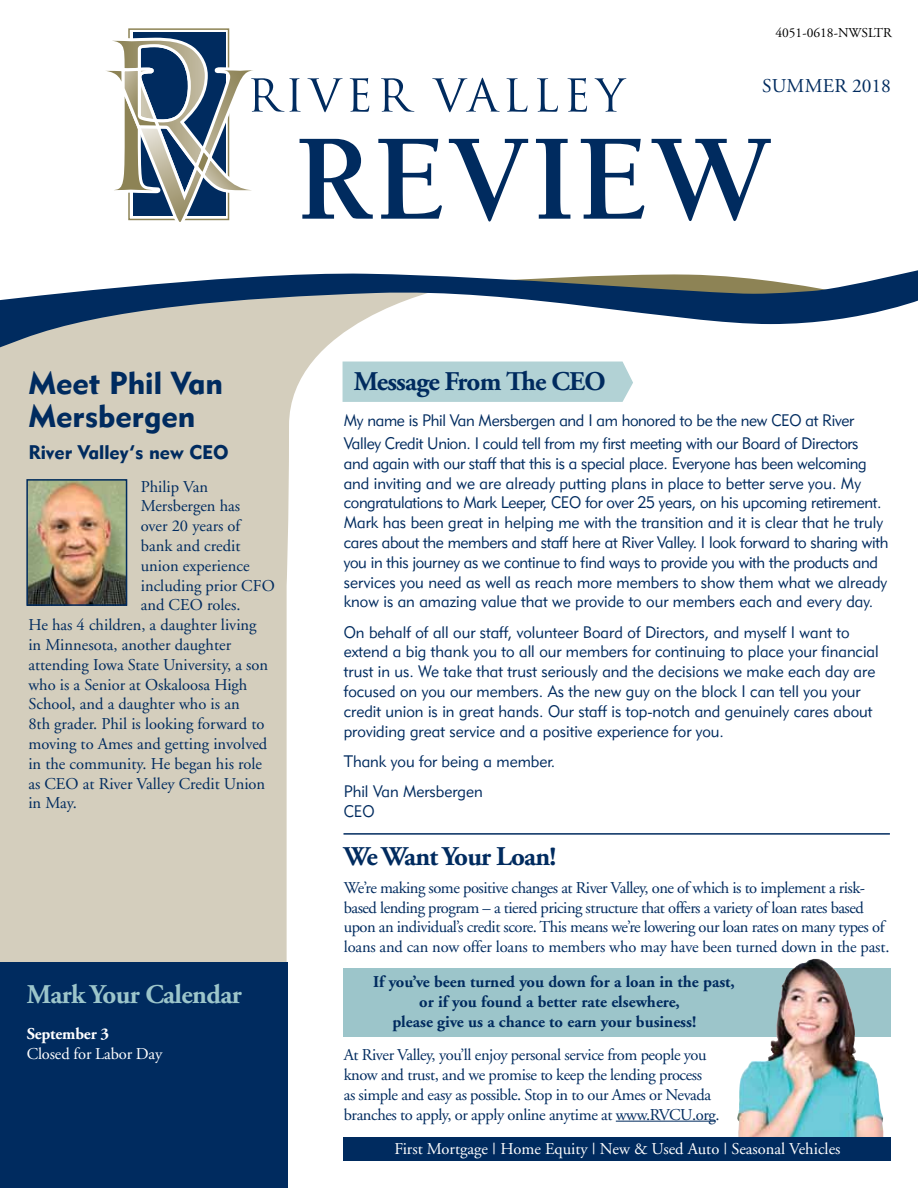
<style>
.page{position:relative;width:918px;height:1188px;background:#fff}
.page>*{position:absolute;margin:0;border:0;box-sizing:border-box;transform-origin:0 0}
.t1{font:31.5px/33px "Geometric 415 BT Black A";color:#002b5f}
.t2{font:700 27px "Adobe Garamond Pro";letter-spacing:-.03em;color:#002b5f}
.t3{font:700 27px "Adobe Garamond Pro";letter-spacing:-.02em;color:#9cc5ca}
.t4{font:19.5px "Geometric 415 BT Black A";color:#002b5f}
.t5{font:19.5px "Adobe Garamond Pro";letter-spacing:.015em;color:#002b5f}
.t6{font:16.5px/19.8px "Geometric 415 BT Lite A";color:#002b5f;scale:.95 1}
.t7{font:16.5px/19.8px "Adobe Garamond";letter-spacing:-.02em;color:#002b5f}
.t8{font:16.5px "Adobe Garamond";color:#002b5f}
.t9{font:16.5px/22.5px "Geometric 415 BT Lite A";letter-spacing:-.02em;color:#002b5f;scale:.95 1}
.t10{font:700 16.5px "Adobe Garamond";color:#002b5f}
.t11{font:16.5px "Adobe Garamond";color:#fff}
.t12{font:16.5px "Adobe Garamond Pro";letter-spacing:-.01em;color:#fff}
.t13{font:700 16.5px "Adobe Garamond Pro";letter-spacing:-.01em;color:#fff}
.t14{font:13.5px "Adobe Garamond Pro";color:#000}
</style>
<div class="page">
<div style="left:343px;top:968px;width:548px;height:69px;background:#9cc5ca"></div>
<svg style="left:0;top:372px;width:344px;height:816px;fill:#d4cebd"></svg>
<svg style="left:0;top:270px;width:918px;height:102px"></svg>
<div style="left:133px;top:32px;width:92px;height:184px;background:#002b5f"></div>
<svg style="left:537px;top:78px;width:21px;height:34px"></svg>
<svg style="left:568px;top:78px;width:19px;height:34px"></svg>
<svg style="left:595px;top:78px;width:31px;height:34px"></svg>
<svg style="left:106px;top:36px;width:422px;height:186px"></svg>
<svg style="left:536px;top:139px;width:34px;height:80px"></svg>
<svg style="left:581px;top:139px;width:63px;height:80px"></svg>
<svg style="left:652px;top:139px;width:119px;height:82px"></svg>
<div style="left:0;top:962px;width:287px;height:226px;background:#002b5f"></div>
<img style="left:29px;top:482px;width:95px;height:121px">
<div style="left:26px;top:479px;width:101px;height:127px;border:2px solid #002b5f"></div>
<hr style="left:344px;top:833px;width:546px;height:2px;background:#002b5f">
<svg style="left:329px;top:334px;width:304px;height:115px"></svg>
<img style="left:737px;top:959px;width:77px;height:175px">
<div style="left:343px;top:1137px;width:548px;height:24px;background:#002b5f"></div>
<hr style="left:616px;top:1121px;width:99px;height:1px;background:#002b5f">
<p class="t14" style="left:775px;top:24px;width:118px">4051-0618-NWSLTR</p>
<p class="t5" style="left:762px;top:74px;width:130px">SUMMER 2018</p>
<h1 class="t1" style="left:28px;top:366px;width:196px">Meet Phil Van<br>Mersbergen</h1>
<p class="t4" style="left:28px;top:440px;width:202px">River Valley’s new CEO</p>
<p class="t8" style="left:141px;top:478px;width:69px">Philip Van</p>
<p class="t8" style="left:141px;top:497px;width:101px">Mersbergen has</p>
<p class="t8" style="left:141px;top:517px;width:101px">over 20 years of</p>
<p class="t8" style="left:141px;top:537px;width:101px">bank and credit</p>
<p class="t8" style="left:141px;top:557px;width:110px">union experience</p>
<p class="t8" style="left:141px;top:577px;width:135px">including prior CFO</p>
<p class="t8" style="left:141px;top:596px;width:101px">and CEO roles.</p>
<p class="t8" style="left:28px;top:616px;width:230px">He has 4 children, a daughter living</p>
<p class="t8" style="left:28px;top:636px;width:204px">in Minnesota, another daughter</p>
<p class="t8" style="left:28px;top:656px;width:241px">attending Iowa State University, a son</p>
<p class="t8" style="left:28px;top:676px;width:221px">who is a Senior at Oskaloosa High</p>
<p class="t8" style="left:28px;top:695px;width:213px">School, and a daughter who is an</p>
<p class="t8" style="left:28px;top:715px;width:238px">8th grader. Phil is looking forward to</p>
<p class="t8" style="left:28px;top:735px;width:240px">moving to Ames and getting involved</p>
<p class="t8" style="left:28px;top:755px;width:235px">in the community. He began his role</p>
<p class="t8" style="left:28px;top:775px;width:238px">as CEO at River Valley Credit Union</p>
<p class="t7" style="left:28px;top:794px;width:50px">in May.</p>
<h2 class="t3" style="left:27px;top:979px;width:217px">Mark Your Calendar</h2>
<p class="t13" style="left:27px;top:1024px;width:84px">September 3</p>
<p class="t12" style="left:27px;top:1043px;width:137px">Closed for Labor Day</p>
<h2 class="t2" style="left:354px;top:365px;width:253px">Message From The CEO</h2>
<p class="t9" style="left:344px;top:409px;width:543px">My name is Phil Van Mersbergen and I am honored to be the new CEO at River<br>Valley Credit Union. I could tell from my first meeting with our Board of Directors</p>
<p class="t6" style="left:344px;top:453px;width:575px">and again with our staff that this is a special place. Everyone has been welcoming and inviting and we are already putting plans in place to better serve you. My congratulations to Mark Leeper, CEO for over 25 years, on his upcoming retirement.<br>Mark has been great in helping me with the transition and it is clear that he truly cares about the members and staff here at River Valley. I look forward to sharing with you in this journey as we continue to find ways to provide you with the products and services you need as well as reach more members to show them what we already know is an amazing value that we provide to our members each and every day.</p>
<p class="t6" style="left:344px;top:622px;width:565px">On behalf of all our staff, volunteer Board of Directors, and myself I want to extend a big thank you to all our members for continuing to place your financial trust in us. We take that trust seriously and the decisions we make each day are focused on you our members. As the new guy on the block I can tell you your credit union is in great hands. Our staff is top-notch and genuinely cares about providing great service and a positive experience for you.</p>
<p class="t6" style="left:344px;top:746px;width:224px;line-height:30.3px">Thank you for being a member.<br>Phil Van Mersbergen</p>
<p class="t6" style="left:344px;top:801px;width:34px">CEO</p>
<h2 class="t2" style="left:344px;top:841px;width:214px">We Want Your Loan!</h2>
<p class="t7" style="left:344px;top:878px;width:547px">We’re making some positive changes at River Valley, one of which is to implement a risk&shy;based lending program – a tiered pricing structure that offers a variety of loan rates based upon an individual’s credit score. This means we’re lowering our loan rates on many types of loans and can now offer loans to members who may have been turned down in the past.</p>
<p class="t10" style="left:373px;top:973px;width:363px">If you’ve been turned you down for a loan in the past,</p>
<p class="t10" style="left:419px;top:993px;width:262px">or if you found a better rate elsewhere,</p>
<p class="t10" style="left:392px;top:1013px;width:305px">please give us a chance to earn your business!</p>
<p class="t7" style="left:344px;top:1045px;width:377px">At River Valley, you’ll enjoy personal service from people you know and trust, and we promise to keep the lending process<br>as simple and easy as possible. Stop in to our Ames or Nevada branches to apply, or apply online anytime at www.RVCU.org.</p>
<p class="t11" style="left:394px;top:1140px;width:448px">First Mortgage | Home Equity | New &amp; Used Auto | Seasonal Vehicles</p>
</div>
